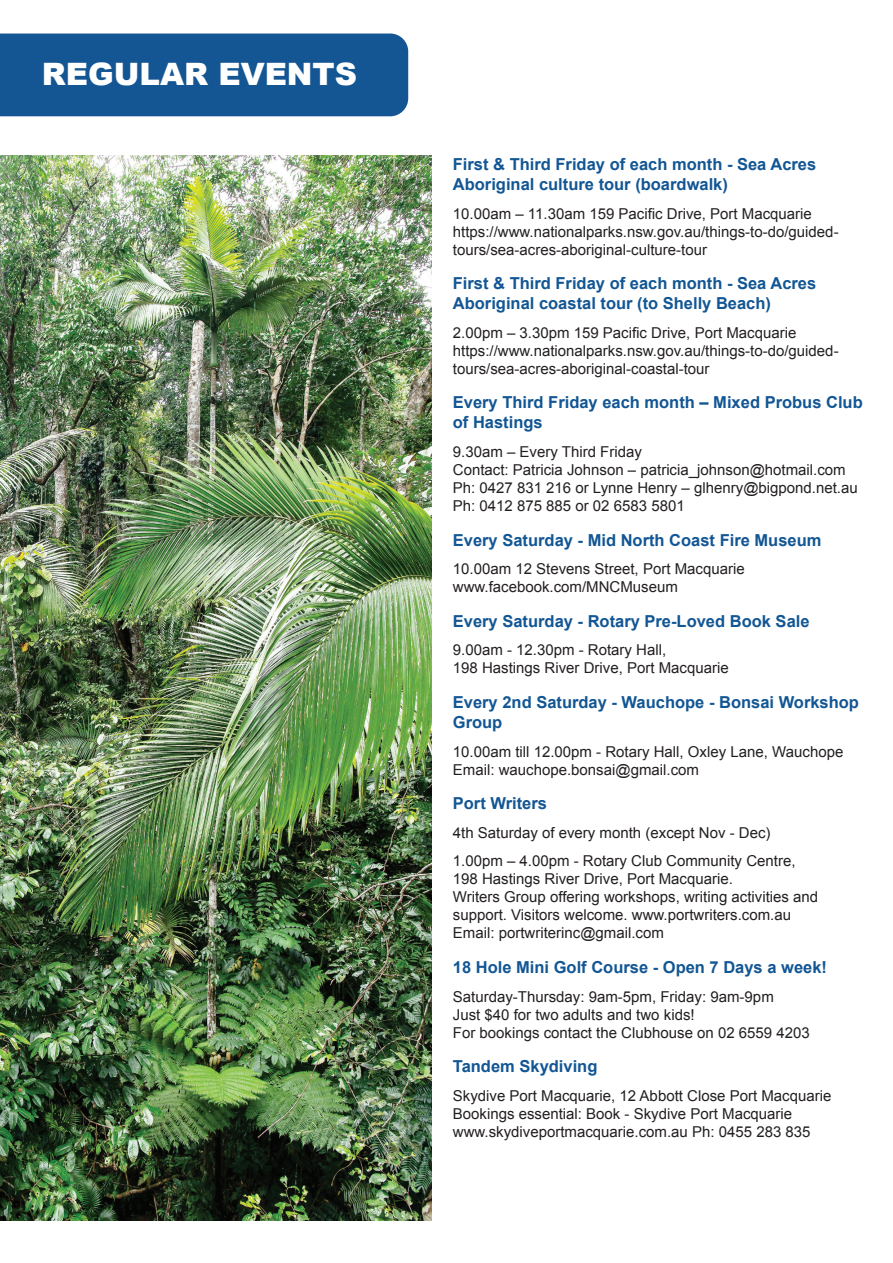
<style>
.page{position:relative;width:893px;height:1263px;background:#fff}
.page>*{position:absolute;margin:0;border:0;box-sizing:border-box;transform-origin:0 0}
.t1{font:900 30.9px "Arial";color:#fff}
.t2{font:700 16.5px/19.8px "Arial";color:#125694}
.t3{font:15px/18px "Arial";color:#231f20}
</style>
<div class="page">
<img style="left:0;top:155px;width:431px;height:1065px">
<div style="left:0;top:34px;width:408px;height:82px;background:#145694"></div>
<p class="t1" style="left:42px;top:52px;width:317px">REGULAR EVENTS</p>
<p class="t2" style="left:453px;top:155px;width:365px">First &amp; Third Friday of each month - Sea Acres<br>Aboriginal culture tour (boardwalk)</p>
<p class="t3" style="left:453px;top:204px;width:361px">10.00am – 11.30am 159 Pacific Drive, Port Macquarie</p>
<p class="t3" style="left:453px;top:222px;width:387px">https://www.nationalparks.nsw.gov.au/things-to-do/guided&shy;tours/sea-acres-aboriginal-culture-tour</p>
<p class="t2" style="left:453px;top:274px;width:365px">First &amp; Third Friday of each month - Sea Acres<br>Aboriginal coastal tour (to Shelly Beach)</p>
<p class="t3" style="left:453px;top:324px;width:345px">2.00pm – 3.30pm 159 Pacific Drive, Port Macquarie</p>
<p class="t3" style="left:453px;top:342px;width:387px">https://www.nationalparks.nsw.gov.au/things-to-do/guided&shy;tours/sea-acres-aboriginal-coastal-tour</p>
<p class="t2" style="left:453px;top:393px;width:411px">Every Third Friday each month – Mixed Probus Club of Hastings</p>
<p class="t3" style="left:453px;top:443px;width:190px">9.30am – Every Third Friday</p>
<p class="t3" style="left:453px;top:461px;width:406px">Contact: Patricia Johnson – patricia_johnson@hotmail.com<br>Ph: 0427 831 216 or Lynne Henry – glhenry@bigpond.net.au<br>Ph: 0412 875 885 or 02 6583 5801</p>
<p class="t2" style="left:453px;top:530px;width:370px">Every Saturday - Mid North Coast Fire Museum</p>
<p class="t3" style="left:453px;top:560px;width:293px">10.00am 12 Stevens Street, Port Macquarie</p>
<p class="t3" style="left:453px;top:578px;width:227px">www.facebook.com/MNCMuseum</p>
<p class="t2" style="left:453px;top:612px;width:358px">Every Saturday - Rotary Pre-Loved Book Sale</p>
<p class="t3" style="left:453px;top:641px;width:215px">9.00am - 12.30pm - Rotary Hall,</p>
<p class="t3" style="left:453px;top:659px;width:277px">198 Hastings River Drive, Port Macquarie</p>
<p class="t2" style="left:453px;top:693px;width:408px">Every 2nd Saturday - Wauchope - Bonsai Workshop<br>Group</p>
<p class="t3" style="left:453px;top:742px;width:392px">10.00am till 12.00pm - Rotary Hall, Oxley Lane, Wauchope</p>
<p class="t3" style="left:453px;top:760px;width:248px">Email: wauchope.bonsai@gmail.com</p>
<p class="t2" style="left:453px;top:794px;width:96px">Port Writers</p>
<p class="t3" style="left:453px;top:824px;width:319px">4th Saturday of every month (except Nov - Dec)</p>
<p class="t3" style="left:453px;top:852px;width:344px">1.00pm – 4.00pm - Rotary Club Community Centre,</p>
<p class="t3" style="left:453px;top:870px;width:282px">198 Hastings River Drive, Port Macquarie.</p>
<p class="t3" style="left:453px;top:888px;width:367px">Writers Group offering workshops, writing activities and support. Visitors welcome. www.portwriters.com.au</p>
<p class="t3" style="left:453px;top:924px;width:213px">Email: portwriterinc@gmail.com</p>
<p class="t2" style="left:453px;top:958px;width:376px">18 Hole Mini Golf Course - Open 7 Days a week!</p>
<p class="t3" style="left:453px;top:987px;width:322px">Saturday-Thursday: 9am-5pm, Friday: 9am-9pm</p>
<p class="t3" style="left:453px;top:1005px;width:243px">Just $40 for two adults and two kids!</p>
<p class="t3" style="left:453px;top:1023px;width:358px">For bookings contact the Clubhouse on 02 6559 4203</p>
<p class="t2" style="left:453px;top:1057px;width:146px">Tandem Skydiving</p>
<p class="t3" style="left:453px;top:1087px;width:380px">Skydive Port Macquarie, 12 Abbott Close Port Macquarie<br>Bookings essential: Book - Skydive Port Macquarie</p>
<p class="t3" style="left:453px;top:1123px;width:359px">www.skydiveportmacquarie.com.au Ph: 0455 283 835</p>
</div>
